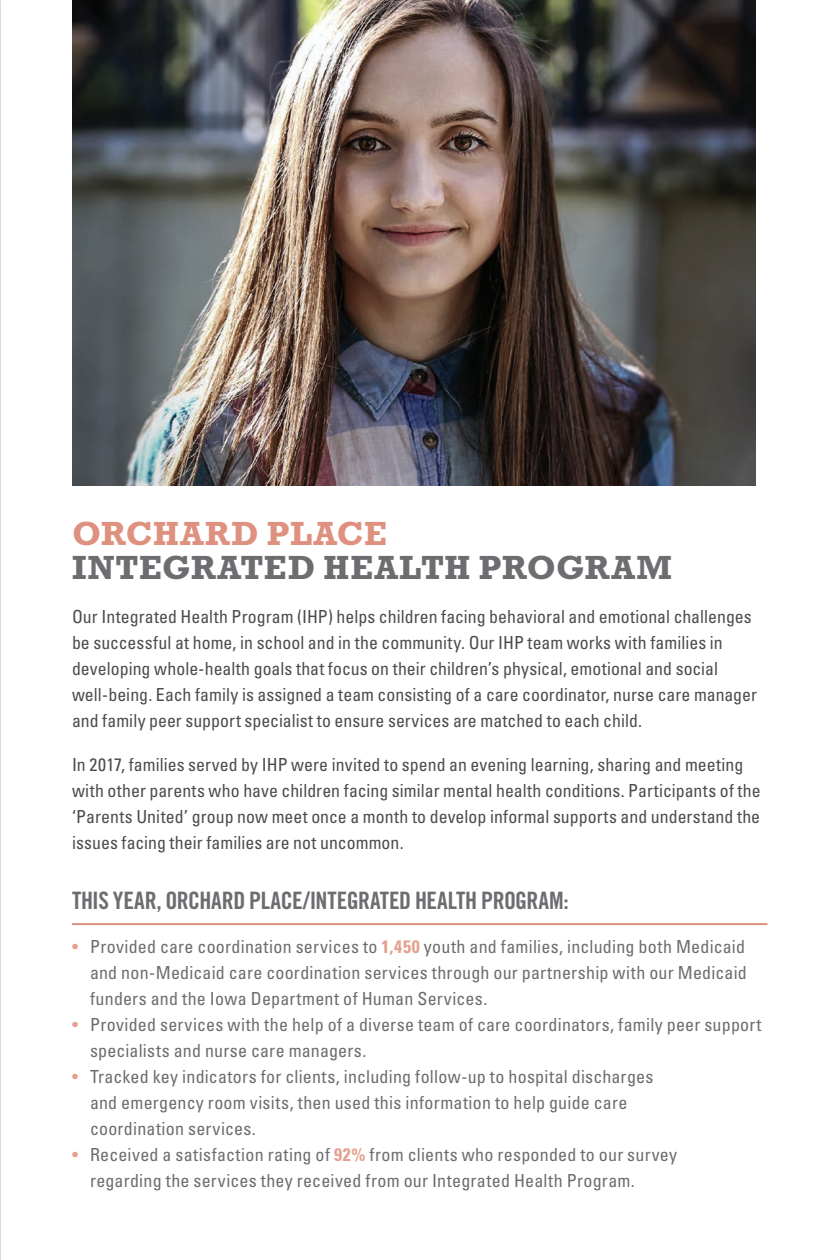
<style>
.page{position:relative;width:828px;height:1260px;background:#fff}
.page>*{position:absolute;margin:0;border:0;box-sizing:border-box;transform-origin:0 0}
.subhead{font:700 34px/34px "Rockwell Std";letter-spacing:.015em;color:#6c6d70}
.sub_subhead_w_colore{font:24px "Trade Gothic LT Std Bd Cn 20";letter-spacing:-.02em;color:#6c6d70}
.body{font:condensed 18px/26px "Univers LT Std";letter-spacing:.005em;color:#4b4c4d}
.t1{font:condensed 18px/26px "Univers LT Std";letter-spacing:.015em;color:#6c6d70}
.s1{color:#df917f}
.s2{color:#e4a08d}
.s3{font-weight:700;color:#e4a08d}
</style>
<div class="page">
<hr style="left:72px;top:923px;width:696px;height:2px;background:#df917f">
<img style="left:72px;top:0;width:684px;height:486px">
<p class="subhead" style="left:72px;top:516px;width:601px"><span class="s1">ORCHARD PLACE<br></span>INTEGRATED HEALTH PROGRAM</p>
<p class="body" style="left:72px;top:603px;width:687px">Our Integrated Health Program (IHP) helps children facing behavioral and emotional challenges be successful at home, in school and in the community. Our IHP team works with families in developing whole-health goals that focus on their children’s physical, emotional and social well-being. Each family is assigned a team consisting of a care coordinator, nurse care manager and family peer support specialist to ensure services are matched to each child.</p>
<p class="body" style="left:72px;top:751px;width:690px">In 2017, families served by IHP were invited to spend an evening learning, sharing and meeting with other parents who have children facing similar mental health conditions. Participants of the ‘Parents United’ group now meet once a month to develop informal supports and understand the issues facing their families are not uncommon.</p>
<p class="sub_subhead_w_colore" style="left:72px;top:886px;width:498px">THIS YEAR, ORCHARD PLACE/INTEGRATED HEALTH PROGRAM:</p>
<p class="t1" style="left:90px;top:933px;width:658px;text-align:justify;text-indent:-18px"><span class="s2">•</span> Provided care coordination services to <span class="s3">1,450</span> youth and families, including both Medicaid and non-Medicaid care coordination services through our partnership with our Medicaid funders and the Iowa Department of Human Services.</p>
<p class="t1" style="left:90px;top:1011px;width:673px;text-indent:-18px"><span class="s2">•</span> Provided services with the help of a diverse team of care coordinators, family peer support specialists and nurse care managers.</p>
<p class="t1" style="left:90px;top:1063px;width:565px;text-indent:-18px"><span class="s2">•</span> Tracked key indicators for clients, including follow-up to hospital discharges and emergency room visits, then used this information to help guide care coordination services.</p>
<p class="t1" style="left:90px;top:1141px;width:589px;text-indent:-18px"><span class="s2">•</span> Received a satisfaction rating of <span class="s3">92%</span> from clients who responded to our survey regarding the services they received from our Integrated Health Program.</p>
</div>
